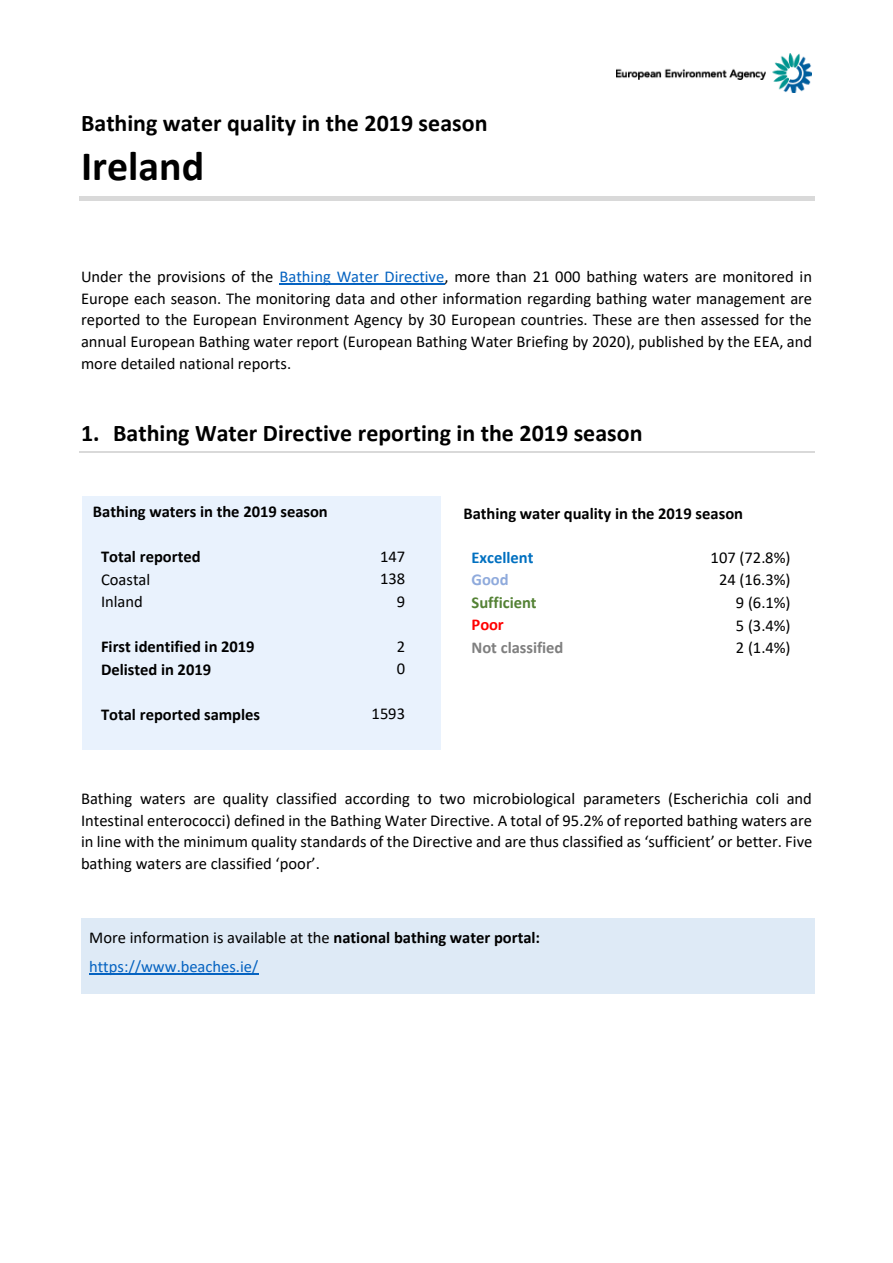
<style>
.page{position:relative;width:893px;height:1263px;background:#fff}
.page>*{position:absolute;margin:0;border:0;box-sizing:border-box;transform-origin:0 0}
.t1{font:700 42px "Calibri";color:#000}
.t2{font:700 24px "Calibri";color:#000}
.t3{font:16.5px/21.8px "Calibri";color:#000;text-align:justify}
.t4{font:700 16.5px "Calibri";color:#000}
.t5{font:16.5px "Calibri";color:#0563c1}
.t6{font:700 16.5px "Calibri";letter-spacing:-.005em;color:#7f7f7f}
.t7{font:700 16.5px "Calibri";color:#548235}
.t8{font:700 16.5px "Calibri";color:#0070c0}
.t9{font:700 16.5px "Calibri";color:#8faadc}
.t10{font:700 16.5px "Calibri";color:#f00}
.s1{color:#0563c1}
.s2{font-weight:700}
</style>
<div class="page">
<img style="left:616px;top:53px;width:195px;height:39px">
<div style="left:79px;top:196px;width:735px;height:5px;background:#d9d9d9"></div>
<hr style="left:279px;top:284px;width:165px;height:1px;background:#0563c1">
<hr style="left:79px;top:452px;width:735px;height:1px;background:#d9d9d9">
<div style="left:89px;top:927px;width:718px;height:20px;background:#deeaf6"></div>
<div style="left:89px;top:947px;width:718px;height:38px;background:#deeaf6"></div>
<hr style="left:89px;top:974px;width:169px;height:1px;background:#0563c1">
<div style="left:81px;top:919px;width:734px;height:8px;background:#deeaf6"></div>
<div style="left:81px;top:985px;width:734px;height:9px;background:#deeaf6"></div>
<div style="left:82px;top:496px;width:358px;height:253px;background:#e9f2fd"></div>
<p class="t2" style="left:81px;top:113px;width:408px">Bathing water quality in the 2019 season</p>
<p class="t1" style="left:81px;top:148px;width:125px">Ireland</p>
<p class="t3" style="left:81px;top:267px;width:733px">Under the provisions of the <span class="s1">Bathing Water Directive</span>, more than 21 000 bathing waters are monitored in Europe each season. The monitoring data and other information regarding bathing water management are reported to the European Environment Agency by 30 European countries. These are then assessed for the annual European Bathing water report (European Bathing Water Briefing by 2020), published by the EEA, and more detailed national reports.</p>
<h1 class="t2" style="left:81px;top:423px;width:563px">1. Bathing Water Directive reporting in the 2019 season</h1>
<p class="t4" style="left:93px;top:505px;width:236px">Bathing waters in the 2019 season</p>
<p class="t4" style="left:101px;top:550px;width:101px">Total reported</p>
<p class="t3" style="left:380px;top:547px;width:27px">147</p>
<p class="t3" style="left:101px;top:570px;width:51px">Coastal</p>
<p class="t3" style="left:380px;top:569px;width:27px">138</p>
<p class="t3" style="left:101px;top:592px;width:43px">Inland</p>
<p class="t3" style="left:397px;top:592px;width:10px">9</p>
<p class="t4" style="left:101px;top:640px;width:155px">First identified in 2019</p>
<p class="t3" style="left:397px;top:637px;width:10px">2</p>
<p class="t4" style="left:101px;top:662px;width:112px">Delisted in 2019</p>
<p class="t3" style="left:397px;top:659px;width:10px">0</p>
<p class="t4" style="left:101px;top:707px;width:160px">Total reported samples</p>
<p class="t3" style="left:372px;top:704px;width:35px">1593</p>
<p class="t4" style="left:463px;top:506px;width:281px">Bathing water quality in the 2019 season</p>
<p class="t8" style="left:472px;top:550px;width:63px">Excellent</p>
<p class="t3" style="left:711px;top:548px;width:81px">107 (72.8%)</p>
<p class="t9" style="left:472px;top:573px;width:39px">Good</p>
<p class="t3" style="left:719px;top:570px;width:73px">24 (16.3%)</p>
<p class="t7" style="left:472px;top:595px;width:67px">Sufficient</p>
<p class="t3" style="left:736px;top:593px;width:56px">9 (6.1%)</p>
<p class="t10" style="left:472px;top:618px;width:34px">Poor</p>
<p class="t3" style="left:736px;top:615px;width:56px">5 (3.4%)</p>
<p class="t6" style="left:472px;top:640px;width:93px">Not classified</p>
<p class="t3" style="left:736px;top:638px;width:56px">2 (1.4%)</p>
<p class="t3" style="left:81px;top:789px;width:733px">Bathing waters are quality classified according to two microbiological parameters (Escherichia coli and Intestinal enterococci) defined in the Bathing Water Directive. A total of 95.2% of reported bathing waters are in line with the minimum quality standards of the Directive and are thus classified as ‘sufficient’ or better. Five bathing waters are classified ‘poor’.</p>
<p class="t3" style="left:89px;top:928px;width:453px">More information is available at the <span class="s2">national bathing water portal:</span></p>
<p class="t5" style="left:89px;top:959px;width:171px">https://www.beaches.ie/</p>
</div>
